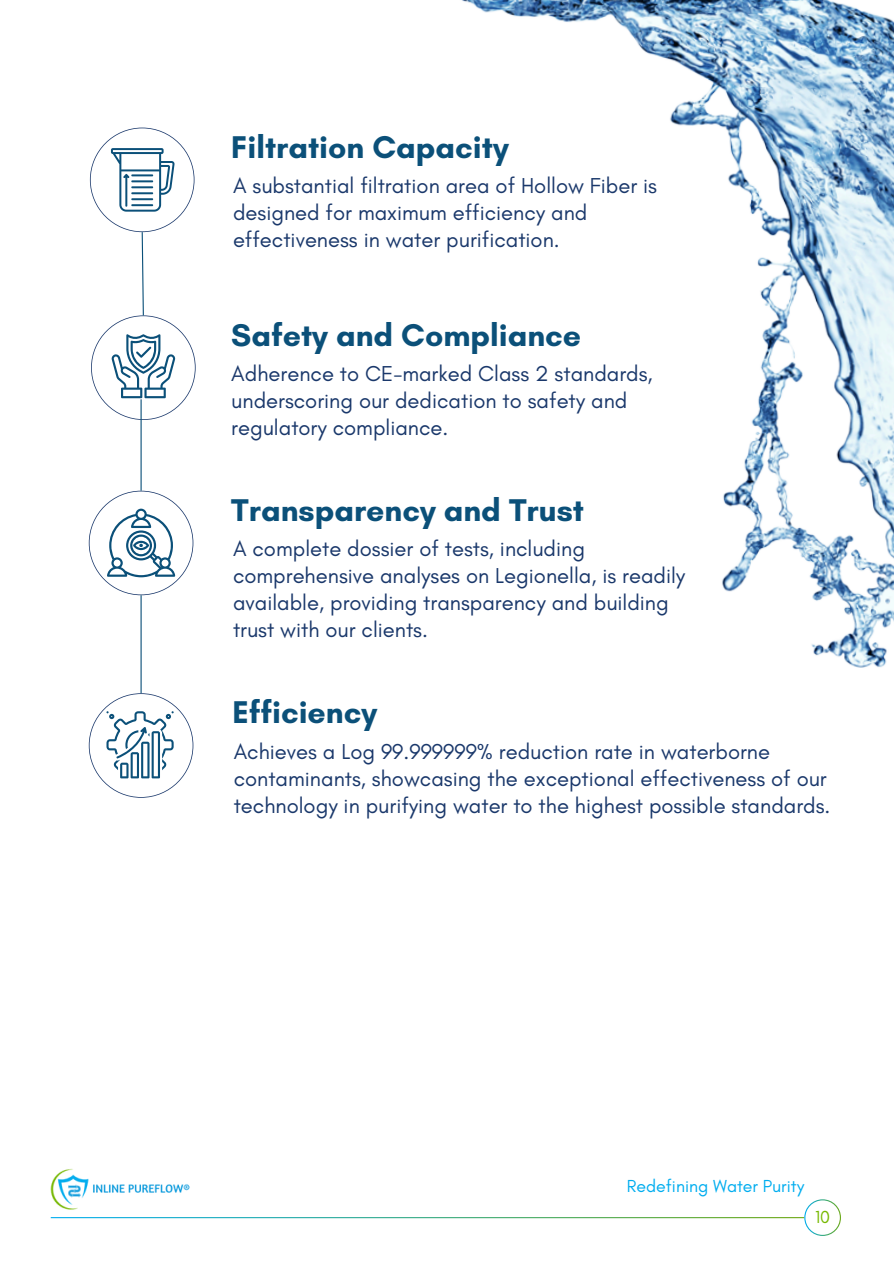
<style>
.page{position:relative;width:894px;height:1264px;background:#fff}
.page>*{position:absolute;margin:0;border:0;box-sizing:border-box;transform-origin:0 0}
.t1{font:700 31.95px "Glacial Indifference";color:#0b5079}
.t2{font:21.9px/27px "Glacial Indifference";color:#1a386b}
.t3{font:17.7px "Glacial Indifference";color:#00adef}
.t4{font:17.7px "Glacial Indifference";color:#76b800}
</style>
<div class="page">
<svg style="left:804px;top:1199px;width:36px;height:36px"></svg>
<svg style="left:89px;top:490px;width:104px;height:105px"></svg>
<svg style="left:89px;top:693px;width:104px;height:104px"></svg>
<img style="left:462px;top:0;width:431px;height:668px">
<hr style="left:140px;top:399px;width:2px;height:91px;background:#0b5079">
<svg style="left:90px;top:128px;width:105px;height:292px"></svg>
<hr style="left:140px;top:595px;width:2px;height:98px;background:#0b5079">
<img style="left:51px;top:1168px;width:139px;height:42px">
<p class="t1" style="left:231px;top:127px;width:279px">Filtration Capacity</p>
<p class="t2" style="left:233px;top:171px;width:425px">A substantial filtration area of Hollow Fiber is designed for maximum efficiency and effectiveness in water purification.</p>
<p class="t1" style="left:231px;top:315px;width:351px">Safety and Compliance</p>
<p class="t2" style="left:231px;top:359px;width:423px">Adherence to CE-marked Class 2 standards, underscoring our dedication to safety and regulatory compliance.</p>
<p class="t1" style="left:231px;top:490px;width:354px">Transparency and Trust</p>
<p class="t2" style="left:233px;top:535px;width:453px">A complete dossier of tests, including comprehensive analyses on Legionella, is readily available, providing transparency and building trust with our clients.</p>
<p class="t1" style="left:232px;top:693px;width:146px">Efficiency</p>
<p class="t2" style="left:233px;top:737px;width:598px">Achieves a Log 99.999999% reduction rate in waterborne contaminants, showcasing the exceptional effectiveness of our technology in purifying water to the highest possible standards.</p>
<p class="t3" style="left:626px;top:1175px;width:179px">Redefining Water Purity</p>
<p class="t4" style="left:814px;top:1206px;width:17px">10</p>
</div>
